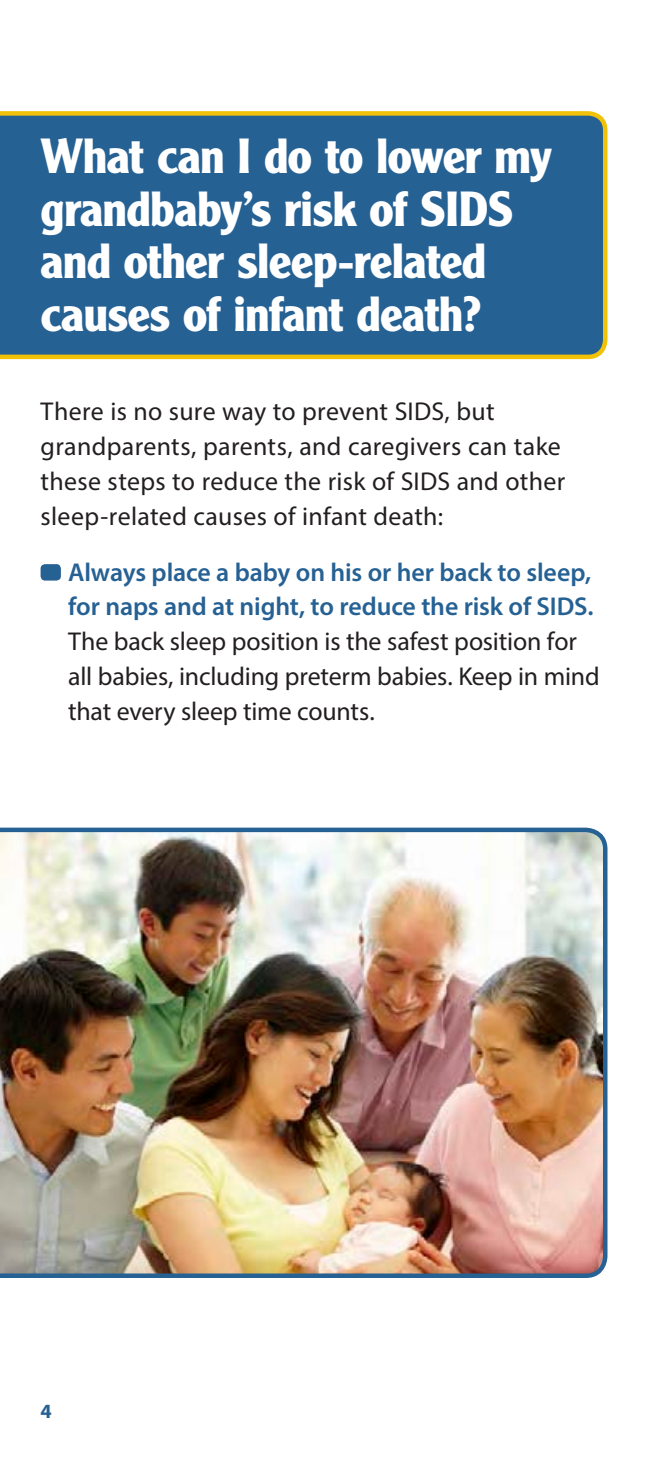
<style>
.page{position:relative;width:648px;height:1458px;background:#fff}
.page>*{position:absolute;margin:0;border:0;box-sizing:border-box;transform-origin:0 0}
.t1{font:700 48.38px/52.6px "Clearface Gothic LT Std";letter-spacing:-.01em;color:#fff}
.t2{font:25.88px/34.9px "Myriad Pro";letter-spacing:.005em;color:#231f20}
.t3{font:700 20.25px "Myriad Pro";color:#266194}
.s1{font-weight:600;color:#266194}
</style>
<div class="page">
<div style="left:0;top:111px;width:608px;height:249px;background:#266194"></div>
<div style="left:41px;top:564px;width:20px;height:17px;background:#266194;border-radius:4px"></div>
<img style="left:0;top:828px;width:607px;height:450px">
<h2 class="t1" style="left:40px;top:130px;width:513px">What can I do to lower my grandbaby’s risk of SIDS and other sleep-related causes of infant death?</h2>
<p class="t2" style="left:41px;top:394px;width:526px">There is no sure way to prevent SIDS, but grandparents, parents, and caregivers can take these steps to reduce the risk of SIDS and other sleep-related causes of infant death:</p>
<p class="t2" style="left:68px;top:554px;width:533px"><span class="s1">Always place a baby on his or her back to sleep, for naps and at night, to reduce the risk of SIDS.<br></span>The back sleep position is the safest position for all babies, including preterm babies. Keep in mind that every sleep time counts.</p>
<p class="t3" style="left:40px;top:1397px;width:13px">4</p>
</div>
